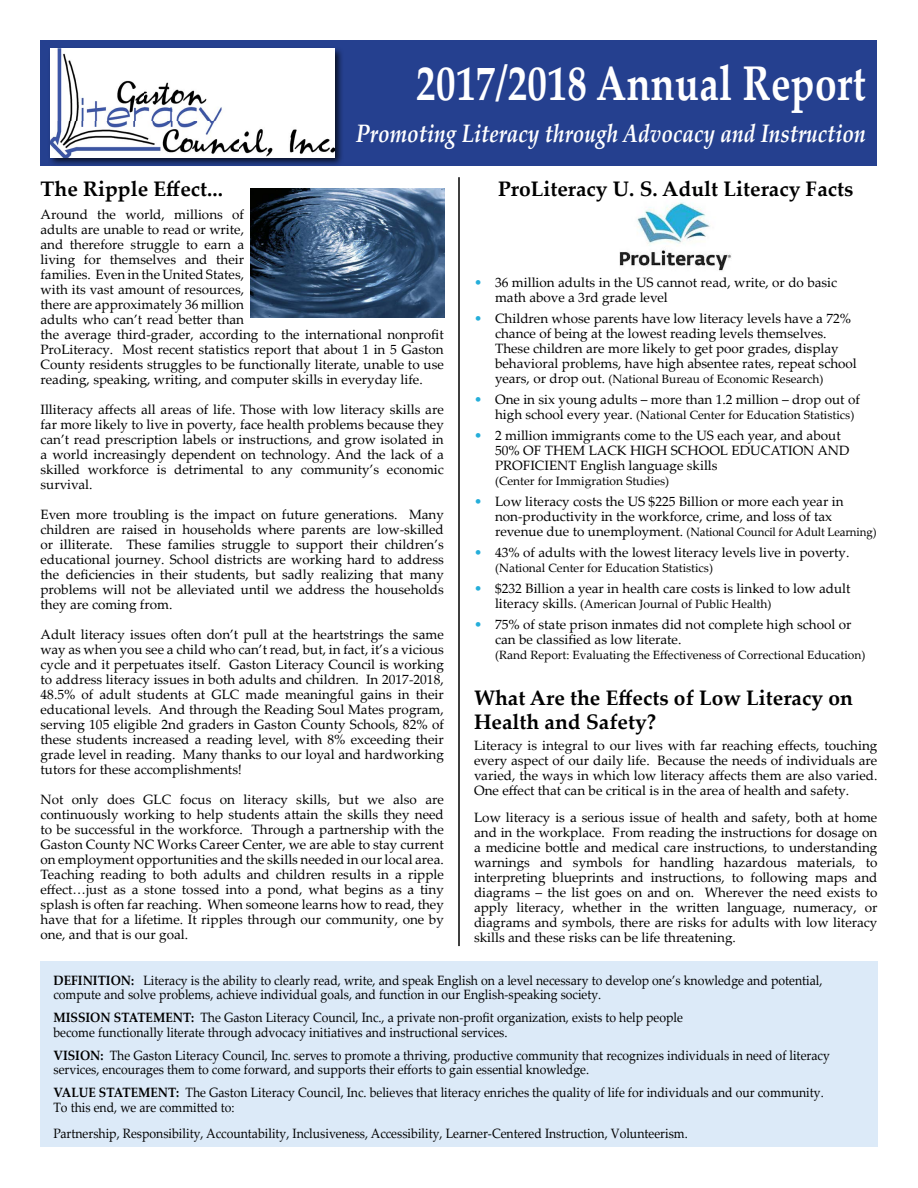
<style>
.page{position:relative;width:918px;height:1188px;background:#fff}
.page>*{position:absolute;margin:0;border:0;box-sizing:border-box;transform-origin:0 0}
.t1{font:700 48.75px "Palatino Linotype";letter-spacing:.01em;color:#fff;scale:.8 1}
.t2{font:italic 700 25.2px "Palatino Linotype";color:#fff;scale:.83 1}
.t3{font:700 21px/24px "Palatino Linotype";color:#000}
.t4{font:13.5px/15px "Palatino Linotype";color:#000}
.t5{font:13.5px/14.2px "Palatino Linotype";color:#000;scale:.91 1}
.t6{font:12px "Palatino Linotype";color:#000}
.t7{font:12px "Palatino Linotype";color:#000;scale:.96 1}
.s1{color:#25aeda}
.s2{font-size:13.5px}
.s3{font-weight:700}
</style>
<div class="page">
<div style="left:40px;top:41px;width:838px;height:125px;background:#25408f"></div>
<div style="left:48px;top:47px;width:296px;height:120px;background:#000;opacity:.75"></div>
<img style="left:50px;top:49px;width:285px;height:108px">
<div style="left:40px;top:961px;width:837px;height:186px;background:#dceaf8"></div>
<hr style="left:458px;top:177px;width:2px;height:769px;background:#000">
<img style="left:251px;top:189px;width:194px;height:129px">
<img style="left:620px;top:202px;width:112px;height:69px">
<h1 class="t1" style="left:416px;top:49px;width:563px">2017/2018 Annual Report</h1>
<h2 class="t2" style="left:356px;top:116px;width:616px">Promoting Literacy through Advocacy and Instruction</h2>
<h3 class="t3" style="left:40px;top:176px;width:184px">The Ripple Effect...</h3>
<p class="t4" style="left:40px;top:207px;width:405px">Around the world, millions of<br>adults are unable to read or write,<br>and therefore struggle to earn a<br>living for themselves and their<br>families. Even in the United States,<br>with its vast amount of resources,<br>there are approximately 36 million<br>adults who can’t read better than<br>the average third-grader, according to the international nonprofit ProLiteracy. Most recent statistics report that about 1 in 5 Gaston County residents struggles to be functionally literate, unable to use reading, speaking, writing, and computer skills in everyday life.</p>
<p class="t4" style="left:40px;top:402px;width:405px;text-align:justify">Illiteracy affects all areas of life. Those with low literacy skills are far more likely to live in poverty, face health problems because they can’t read prescription labels or instructions, and grow isolated in a world increasingly dependent on technology. And the lack of a skilled workforce is detrimental to any community’s economic survival.</p>
<p class="t4" style="left:40px;top:507px;width:405px;text-align:justify">Even more troubling is the impact on future generations. Many children are raised in households where parents are low-skilled or illiterate. These families struggle to support their children’s educational journey. School districts are working hard to address the deficiencies in their students, but sadly realizing that many problems will not be alleviated until we address the households they are coming from.</p>
<p class="t4" style="left:40px;top:627px;width:405px;text-align:justify">Adult literacy issues often don’t pull at the heartstrings the same way as when you see a child who can’t read, but, in fact, it’s a vicious cycle and it perpetuates itself. Gaston Literacy Council is working to address literacy issues in both adults and children. In 2017-2018, 48.5% of adult students at GLC made meaningful gains in their educational levels. And through the Reading Soul Mates program, serving 105 eligible 2nd graders in Gaston County Schools, 82% of these students increased a reading level, with 8% exceeding their grade level in reading. Many thanks to our loyal and hardworking tutors for these accomplishments!</p>
<p class="t4" style="left:40px;top:792px;width:405px;text-align:justify">Not only does GLC focus on literacy skills, but we also are continuously working to help students attain the skills they need to be successful in the workforce. Through a partnership with the Gaston County NC Works Career Center, we are able to stay current on employment opportunities and the skills needed in our local area.<br>Teaching reading to both adults and children results in a ripple effect…just as a stone tossed into a pond, what begins as a tiny splash is often far reaching. When someone learns how to read, they have that for a lifetime. It ripples through our community, one by one, and that is our goal.</p>
<h3 class="t3" style="left:498px;top:176px;width:357px">ProLiteracy U. S. Adult Literacy Facts</h3>
<p class="t4" style="left:495px;top:274px;width:344px;text-indent:-21px"><span class="s1">•</span> 36 million adults in the US cannot read, write, or do basic math above a 3rd grade level</p>
<p class="t4" style="left:495px;top:310px;width:363px;text-indent:-21px"><span class="s1">•</span> Children whose parents have low literacy levels have a 72% chance of being at the lowest reading levels themselves.<br>These children are more likely to get poor grades, display behavioral problems, have high absentee rates, repeat school</p>
<p class="t6" style="left:495px;top:370px;width:330px"><span class="s2">years, or drop out.</span> (National Bureau of Economic Research)</p>
<p class="t4" style="left:474px;top:391px;width:387px"><span class="s1">•</span> One in six young adults – more than 1.2 million – drop out of</p>
<p class="t6" style="left:495px;top:406px;width:361px"><span class="s2">high school every year.</span> (National Center for Education Statistics)</p>
<p class="t4" style="left:495px;top:427px;width:356px;text-indent:-21px"><span class="s1">•</span> 2 million immigrants come to the US each year, and about<br>50% OF THEM LACK HIGH SCHOOL EDUCATION AND<br>PROFICIENT English language skills</p>
<p class="t6" style="left:495px;top:472px;width:176px">(Center for Immigration Studies)</p>
<p class="t4" style="left:495px;top:493px;width:350px;text-indent:-21px"><span class="s1">•</span> Low literacy costs the US $225 Billion or more each year in non-productivity in the workforce, crime, and loss of tax</p>
<p class="t7" style="left:495px;top:523px;width:399px"><span class="s2">revenue due to unemployment.</span> (National Council for Adult Learning)</p>
<p class="t4" style="left:474px;top:544px;width:377px"><span class="s1">•</span> 43% of adults with the lowest literacy levels live in poverty.</p>
<p class="t6" style="left:495px;top:559px;width:220px">(National Center for Education Statistics)</p>
<p class="t4" style="left:474px;top:580px;width:378px"><span class="s1">•</span> $232 Billion a year in health care costs is linked to low adult</p>
<p class="t6" style="left:495px;top:595px;width:278px"><span class="s2">literacy skills.</span> (American Journal of Public Health)</p>
<p class="t4" style="left:495px;top:616px;width:358px;text-indent:-21px"><span class="s1">•</span> 75% of state prison inmates did not complete high school or can be classified as low literate.</p>
<p class="t6" style="left:495px;top:646px;width:372px">(Rand Report: Evaluating the Effectiveness of Correctional Education)</p>
<h3 class="t3" style="left:474px;top:685px;width:380px">What Are the Effects of Low Literacy on<br>Health and Safety?</h3>
<p class="t4" style="left:474px;top:738px;width:405px;text-align:justify">Literacy is integral to our lives with far reaching effects, touching every aspect of our daily life. Because the needs of individuals are varied, the ways in which low literacy affects them are also varied.<br>One effect that can be critical is in the area of health and safety.</p>
<p class="t4" style="left:474px;top:810px;width:405px;text-align:justify">Low literacy is a serious issue of health and safety, both at home and in the workplace. From reading the instructions for dosage on a medicine bottle and medical care instructions, to understanding warnings and symbols for handling hazardous materials, to interpreting blueprints and instructions, to following maps and diagrams – the list goes on and on. Wherever the need exists to apply literacy, whether in the written language, numeracy, or diagrams and symbols, there are risks for adults with low literacy skills and these risks can be life threatening.</p>
<p class="t5" style="left:53px;top:973px;width:847px"><span class="s3">DEFINITION:</span> Literacy is the ability to clearly read, write, and speak English on a level necessary to develop one’s knowledge and potential, compute and solve problems, achieve individual goals, and function in our English-speaking society.</p>
<p class="t5" style="left:53px;top:1010px;width:693px"><span class="s3">MISSION STATEMENT:</span> The Gaston Literacy Council, Inc., a private non-profit organization, exists to help people become functionally literate through advocacy initiatives and instructional services.</p>
<p class="t5" style="left:53px;top:1048px;width:855px"><span class="s3">VISION:</span> The Gaston Literacy Council, Inc. serves to promote a thriving, productive community that recognizes individuals in need of literacy services, encourages them to come forward, and supports their efforts to gain essential knowledge.</p>
<p class="t5" style="left:53px;top:1085px;width:848px"><span class="s3">VALUE STATEMENT:</span> The Gaston Literacy Council, Inc. believes that literacy enriches the quality of life for individuals and our community.<br>To this end, we are committed to:</p>
<p class="t5" style="left:53px;top:1126px;width:699px">Partnership, Responsibility, Accountability, Inclusiveness, Accessibility, Learner-Centered Instruction, Volunteerism.</p>
</div>
